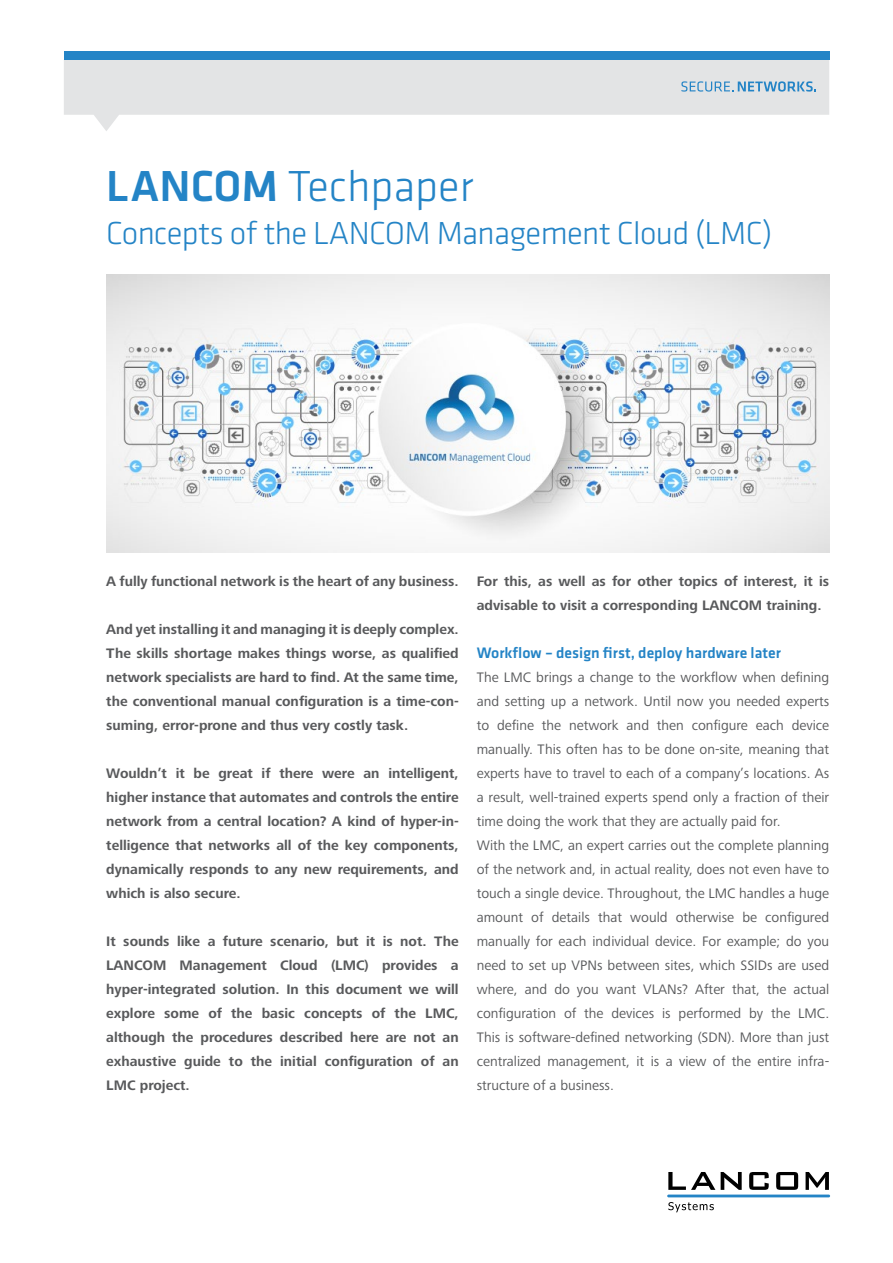
<style>
.page{position:relative;width:893px;height:1263px;background:#fff}
.page>*{position:absolute;margin:0;border:0;box-sizing:border-box;transform-origin:0 0}
.t1{font:300 45px "Klavika Basic";color:#2484c6}
.t2{font:300 33px "Klavika Basic";letter-spacing:-.02em;color:#2484c6}
.t3{font:500 15.75px "Klavika Basic";color:#2484c6}
.t4{font:700 14.25px/24px "Frutiger Next Pro";color:#58595b;text-align:justify}
.t5{font:14.25px/24px "Frutiger Next Pro";color:#58595b}
.s1{font-weight:500}
</style>
<div class="page">
<svg style="left:668px;top:1172px;width:47px;height:18px"></svg>
<svg style="left:721px;top:1172px;width:21px;height:18px"></svg>
<svg style="left:749px;top:1172px;width:20px;height:18px"></svg>
<svg style="left:776px;top:1172px;width:22px;height:18px"></svg>
<svg style="left:806px;top:1172px;width:23px;height:18px"></svg>
<svg style="left:668px;top:1202px;width:46px;height:10px"></svg>
<hr style="left:667px;top:1194px;width:163px;height:3px;background:#2484c6">
<svg style="left:64px;top:60px;width:765px;height:71px;fill:#e3e4e5"></svg>
<div style="left:64px;top:51px;width:765px;height:9px;background:#2484c6"></div>
<img style="left:106px;top:274px;width:723px;height:279px">
<svg style="left:681px;top:81px;width:135px;height:11px"></svg>
<h1 class="t1" style="left:106px;top:159px;width:369px"><span class="s1">LANCOM</span> Techpaper</h1>
<h2 class="t2" style="left:106px;top:214px;width:668px">Concepts of the LANCOM Management Cloud (LMC)</h2>
<p class="t4" style="left:106px;top:570px;width:354px">A fully functional network is the heart of any business.</p>
<p class="t4" style="left:106px;top:618px;width:354px">And yet installing it and managing it is deeply complex.<br>The skills shortage makes things worse, as qualified network specialists are hard to find. At the same time, the conventional manual configuration is a time-con&shy;suming, error-prone and thus very costly task.</p>
<p class="t4" style="left:106px;top:762px;width:354px">Wouldn’t it be great if there were an intelligent, higher instance that automates and controls the entire network from a central location? A kind of hyper-in&shy;telligence that networks all of the key components, dynamically responds to any new requirements, and which is also secure.</p>
<p class="t4" style="left:106px;top:930px;width:354px">It sounds like a future scenario, but it is not. The LANCOM Management Cloud (LMC) provides a hyper-integrated solution. In this document we will explore some of the basic concepts of the LMC, although the procedures described here are not an exhaustive guide to the initial configuration of an LMC project.</p>
<p class="t4" style="left:477px;top:570px;width:354px">For this, as well as for other topics of interest, it is advisable to visit a corresponding LANCOM training.</p>
<p class="t3" style="left:477px;top:642px;width:306px">Workflow – design first, deploy hardware later</p>
<p class="t5" style="left:477px;top:666px;width:354px">The LMC brings a change to the workflow when defining and setting up a network. Until now you needed experts to define the network and then configure each device manually. This often has to be done on-site, meaning that experts have to travel to each of a company’s locations. As a result, well-trained experts spend only a fraction of their time doing the work that they are actually paid for.<br>With the LMC, an expert carries out the complete planning of the network and, in actual reality, does not even have to touch a single device. Throughout, the LMC handles a huge amount of details that would otherwise be configured manually for each individual device. For example; do you need to set up VPNs between sites, which SSIDs are used where, and do you want VLANs? After that, the actual configuration of the devices is performed by the LMC.<br>This is software-defined networking (SDN). More than just centralized management, it is a view of the entire infra&shy;structure of a business.</p>
</div>
